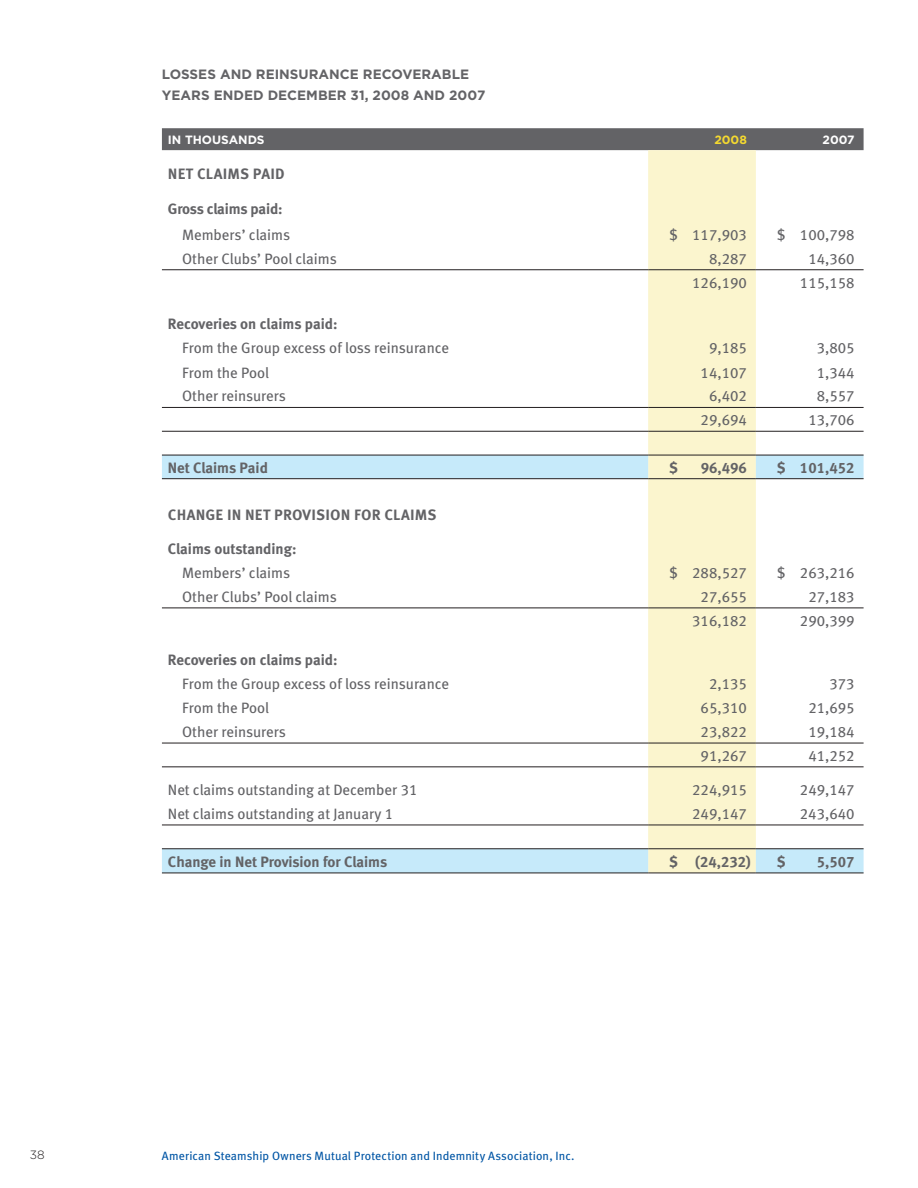
<style>
.page{position:relative;width:918px;height:1188px;background:#fff}
.page>*{position:absolute;margin:0;border:0;box-sizing:border-box;transform-origin:0 0}
.t1{font:15px "Meta Book LF";color:#636366}
.t2{font:700 15px "Meta";letter-spacing:-.005em;color:#636366}
.t3{font:15px "Meta Bold Caps";letter-spacing:.01em;color:#636366}
.t4{font:15px "Meta Bold LF";color:#636366}
.t5{font:700 13.5px "Gotham";color:#636366}
.t6{font:12px "Meta";letter-spacing:.01em;color:#0155a5}
.t7{font:700 12px "Gotham";color:#fff}
.t8{font:700 12px "Gotham";color:#f4d930}
.t9{font:300 12px "Gotham";color:#231f20}
</style>
<div class="page">
<div style="left:162px;top:128px;width:702px;height:22px;background:#636366"></div>
<div style="left:648px;top:150px;width:108px;height:305px;background:#fbf5ce"></div>
<svg style="left:162px;top:456px;width:702px;height:417px"></svg>
<hr style="left:162px;top:269px;width:486px;height:1px;background:#231f20">
<hr style="left:648px;top:269px;width:108px;height:1px;background:#231f20">
<hr style="left:756px;top:269px;width:108px;height:1px;background:#231f20">
<hr style="left:162px;top:608px;width:486px;height:1px;background:#231f20">
<hr style="left:648px;top:608px;width:108px;height:1px;background:#231f20">
<hr style="left:756px;top:608px;width:108px;height:1px;background:#231f20">
<hr style="left:162px;top:407px;width:486px;height:1px;background:#231f20">
<hr style="left:648px;top:407px;width:108px;height:1px;background:#231f20">
<hr style="left:756px;top:407px;width:108px;height:1px;background:#231f20">
<hr style="left:162px;top:431px;width:486px;height:1px;background:#231f20">
<hr style="left:648px;top:431px;width:108px;height:1px;background:#231f20">
<hr style="left:756px;top:431px;width:108px;height:1px;background:#231f20">
<hr style="left:162px;top:743px;width:486px;height:1px;background:#231f20">
<hr style="left:648px;top:743px;width:108px;height:1px;background:#231f20">
<hr style="left:756px;top:743px;width:108px;height:1px;background:#231f20">
<hr style="left:162px;top:825px;width:486px;height:1px;background:#231f20">
<hr style="left:648px;top:825px;width:108px;height:1px;background:#231f20">
<hr style="left:756px;top:825px;width:108px;height:1px;background:#231f20">
<hr style="left:162px;top:848px;width:486px;height:1px;background:#231f20">
<hr style="left:648px;top:848px;width:108px;height:1px;background:#231f20">
<hr style="left:756px;top:848px;width:108px;height:1px;background:#231f20">
<hr style="left:162px;top:873px;width:486px;height:1px;background:#231f20">
<hr style="left:648px;top:873px;width:108px;height:1px;background:#231f20">
<hr style="left:756px;top:873px;width:108px;height:1px;background:#231f20">
<hr style="left:162px;top:455px;width:486px;height:1px;background:#231f20">
<hr style="left:756px;top:455px;width:108px;height:1px;background:#231f20">
<hr style="left:162px;top:478px;width:486px;height:1px;background:#231f20">
<hr style="left:756px;top:478px;width:108px;height:1px;background:#231f20">
<hr style="left:648px;top:455px;width:108px;height:1px;background:#231f20">
<hr style="left:648px;top:478px;width:108px;height:1px;background:#231f20">
<hr style="left:162px;top:766px;width:486px;height:1px;background:#231f20">
<hr style="left:648px;top:766px;width:108px;height:1px;background:#231f20">
<hr style="left:756px;top:766px;width:108px;height:1px;background:#231f20">
<p class="t5" style="left:162px;top:66px;width:23px">LOSSES</p>
<p class="t5" style="left:220px;top:66px;width:46px">AND REINSUR</p>
<p class="t5" style="left:319px;top:66px;width:21px">ANCE</p>
<p class="t5" style="left:363px;top:66px;width:11px">REC</p>
<p class="t5" style="left:391px;top:66px;width:60px">OVERABLE</p>
<p class="t5" style="left:162px;top:88px;width:127px">YEARS EN DED DECEMBER</p>
<p class="t5" style="left:351px;top:88px;width:136px">31, 2008 AN D 2007</p>
<p class="t7" style="left:168px;top:133px;width:97px">IN THOUSAN DS</p>
<p class="t8" style="left:714px;top:133px;width:34px">2008</p>
<p class="t7" style="left:823px;top:133px;width:34px">2007</p>
<p class="t3" style="left:168px;top:165px;width:118px">NET CLAIMS PAID</p>
<p class="t2" style="left:168px;top:200px;width:116px">Gross claims paid:</p>
<p class="t1" style="left:182px;top:226px;width:110px">Members’ claims</p>
<p class="t1" style="left:669px;top:226px;width:79px">$ 117,903</p>
<p class="t1" style="left:777px;top:226px;width:79px">$ 100,798</p>
<p class="t1" style="left:182px;top:250px;width:156px">Other Clubs’ Pool claims</p>
<p class="t1" style="left:709px;top:250px;width:39px">8,287</p>
<p class="t1" style="left:808px;top:250px;width:48px">14,360</p>
<p class="t1" style="left:692px;top:274px;width:56px">126,190</p>
<p class="t1" style="left:800px;top:274px;width:56px">115,158</p>
<p class="t2" style="left:168px;top:315px;width:171px">Recoveries on claims paid:</p>
<p class="t1" style="left:182px;top:339px;width:268px">From the Group excess of loss reinsurance</p>
<p class="t1" style="left:709px;top:339px;width:39px">9,185</p>
<p class="t1" style="left:817px;top:339px;width:39px">3,805</p>
<p class="t1" style="left:182px;top:364px;width:88px">From the Pool</p>
<p class="t1" style="left:701px;top:364px;width:48px">14,107</p>
<p class="t1" style="left:817px;top:364px;width:39px">1,344</p>
<p class="t1" style="left:182px;top:387px;width:105px">Other reinsurers</p>
<p class="t1" style="left:709px;top:387px;width:39px">6,402</p>
<p class="t1" style="left:817px;top:387px;width:39px">8,557</p>
<p class="t1" style="left:701px;top:411px;width:48px">29,694</p>
<p class="t1" style="left:808px;top:411px;width:48px">13,706</p>
<p class="t2" style="left:168px;top:459px;width:101px">Net Claims Paid</p>
<p class="t4" style="left:669px;top:459px;width:10px">$</p>
<p class="t4" style="left:701px;top:459px;width:48px">96,496</p>
<p class="t4" style="left:777px;top:459px;width:79px">$ 101,452</p>
<p class="t3" style="left:168px;top:506px;width:270px">CHANGE IN N ET PROVISION FOR CLAIMS</p>
<p class="t2" style="left:168px;top:540px;width:130px">Claims outstanding:</p>
<p class="t1" style="left:182px;top:564px;width:110px">Members’ claims</p>
<p class="t1" style="left:669px;top:564px;width:79px">$ 288,527</p>
<p class="t1" style="left:777px;top:564px;width:79px">$ 263,216</p>
<p class="t1" style="left:182px;top:588px;width:156px">Other Clubs’ Pool claims</p>
<p class="t1" style="left:701px;top:588px;width:48px">27,655</p>
<p class="t1" style="left:808px;top:588px;width:48px">27,183</p>
<p class="t1" style="left:692px;top:612px;width:56px">316,182</p>
<p class="t1" style="left:800px;top:612px;width:56px">290,399</p>
<p class="t2" style="left:168px;top:651px;width:171px">Recoveries on claims paid:</p>
<p class="t1" style="left:182px;top:675px;width:268px">From the Group excess of loss reinsurance</p>
<p class="t1" style="left:709px;top:675px;width:39px">2,135</p>
<p class="t1" style="left:829px;top:675px;width:27px">373</p>
<p class="t1" style="left:182px;top:699px;width:88px">From the Pool</p>
<p class="t1" style="left:701px;top:699px;width:48px">65,310</p>
<p class="t1" style="left:808px;top:699px;width:48px">21,695</p>
<p class="t1" style="left:182px;top:723px;width:105px">Other reinsurers</p>
<p class="t1" style="left:701px;top:723px;width:48px">23,822</p>
<p class="t1" style="left:808px;top:723px;width:48px">19,184</p>
<p class="t1" style="left:701px;top:747px;width:48px">91,267</p>
<p class="t1" style="left:808px;top:747px;width:48px">41,252</p>
<p class="t1" style="left:168px;top:781px;width:251px">Net claims outstanding at December 31</p>
<p class="t1" style="left:692px;top:781px;width:56px">224,915</p>
<p class="t1" style="left:800px;top:781px;width:56px">249,147</p>
<p class="t1" style="left:168px;top:805px;width:227px">Net claims outstanding at January 1</p>
<p class="t1" style="left:692px;top:805px;width:56px">249,147</p>
<p class="t1" style="left:800px;top:805px;width:56px">243,640</p>
<p class="t2" style="left:168px;top:853px;width:221px">Change in Net Provision for Claims</p>
<p class="t4" style="left:669px;top:853px;width:83px">$ (24,232)</p>
<p class="t4" style="left:777px;top:853px;width:10px">$</p>
<p class="t4" style="left:817px;top:853px;width:39px">5,507</p>
<p class="t9" style="left:30px;top:1148px;width:16px">38</p>
<p class="t6" style="left:162px;top:1149px;width:414px">American Steamship Owners Mutual Protection and Indemnity Association, Inc.</p>
</div>
